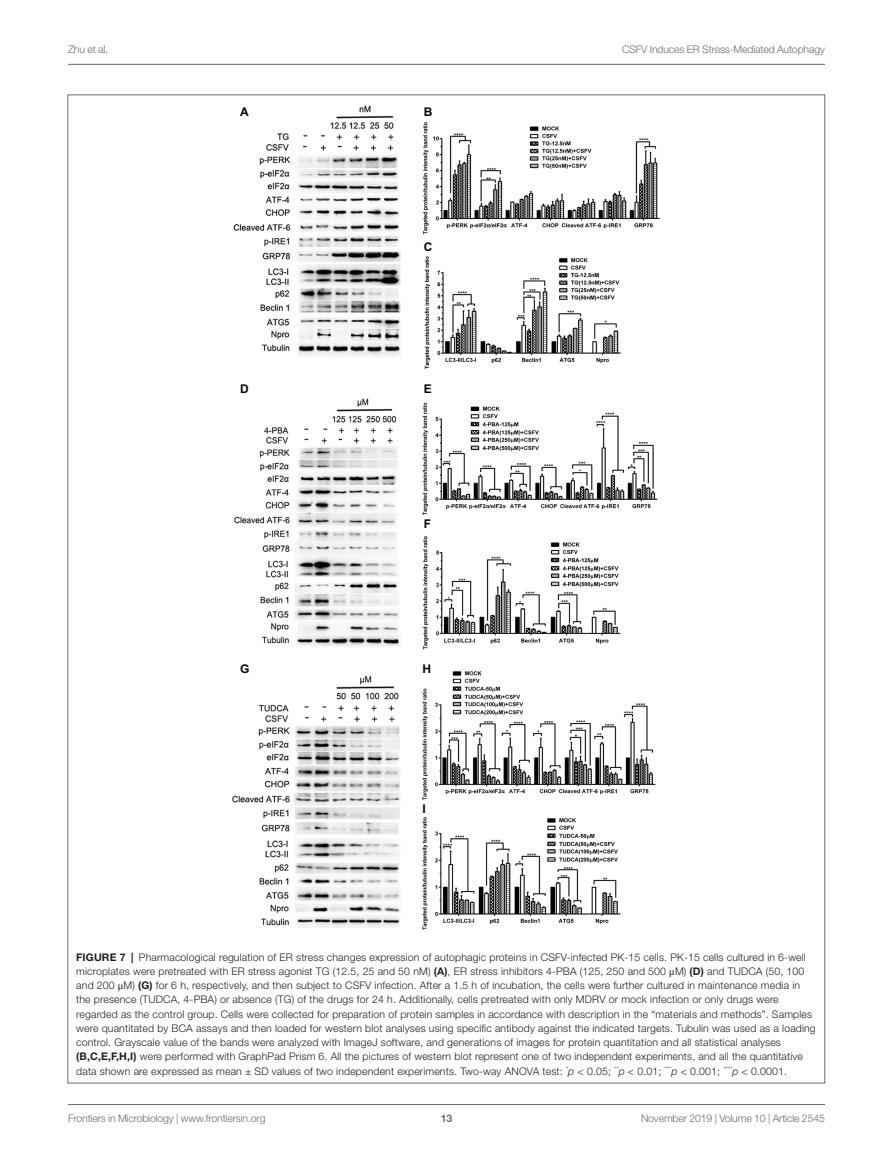
<style>
.page{position:relative;width:893px;height:1170px;background:#fff}
.page>*{position:absolute;margin:0;border:0;box-sizing:border-box;transform-origin:0 0}
.t1{font:700 12px "Arial";color:#030505}
.FIG_LEG{font:300 10.5px/14.2px "Helvetica Neue LT Std";letter-spacing:.015em;color:#231f20}
.t2{font:300 10.5px "Helvetica Neue LT Std";letter-spacing:-.015em;color:#6c6d70}
.t3{font:700 10.5px "Helvetica Neue LT Std";color:#6c6d70}
.s1{font-weight:700}
.s2{font-family:"STIX General";font-weight:400}
.s3{font-style:italic}
</style>
<div class="page">
<hr style="left:68px;top:64px;width:757px;height:1px;background:#6c6d70">
<hr style="left:68px;top:1104px;width:757px;height:1px;background:#6c6d70">
<img style="left:232px;top:105px;width:428px;height:825px">
<p class="t2" style="left:68px;top:42px;width:42px">Zhu et al.</p>
<p class="t2" style="left:622px;top:42px;width:204px">CSFV Induces ER Stress-Mediated Autophagy</p>
<p class="t1" style="left:240px;top:104px;width:10px">A</p>
<p class="t1" style="left:424px;top:104px;width:10px">B</p>
<p class="t1" style="left:424px;top:239px;width:10px">C</p>
<p class="t1" style="left:240px;top:381px;width:10px">D</p>
<p class="t1" style="left:424px;top:381px;width:10px">E</p>
<p class="t1" style="left:424px;top:516px;width:9px">F</p>
<p class="t1" style="left:240px;top:661px;width:11px">G</p>
<p class="t1" style="left:422px;top:661px;width:10px">H</p>
<p class="t1" style="left:422px;top:800px;width:5px">I</p>
<p class="FIG_LEG" style="left:76px;top:949px;width:741px"><span class="s1">FIGURE 7 |</span> Pharmacological regulation of ER stress changes expression of autophagic proteins in CSFV-infected PK-15 cells. PK-15 cells cultured in 6-well microplates were pretreated with ER stress agonist TG (12.5, 25 and 50 nM) <span class="s1">(A)</span>, ER stress inhibitors 4-PBA (125, 250 and 500 <span class="s2">μ</span>M) <span class="s1">(D)</span> and TUDCA (50, 100 and 200 <span class="s2">μ</span>M) <span class="s1">(G)</span> for 6 h, respectively, and then subject to CSFV infection. After a 1.5 h of incubation, the cells were further cultured in maintenance media in the presence (TUDCA, 4-PBA) or absence (TG) of the drugs for 24 h. Additionally, cells pretreated with only MDRV or mock infection or only drugs were regarded as the control group. Cells were collected for preparation of protein samples in accordance with description in the “materials and methods”. Samples were quantitated by BCA assays and then loaded for western blot analyses using specific antibody against the indicated targets. Tubulin was used as a loading control. Grayscale value of the bands were analyzed with ImageJ software, and generations of images for protein quantitation and all statistical analyses <span class="s1">(B,C,E,F,H,I)</span> were performed with GraphPad Prism 6. All the pictures of western blot represent one of two independent experiments, and all the quantitative data shown are expressed as mean ± SD values of two independent experiments. Two-way ANOVA test: <sup>*</sup><span class="s3">p</span> &lt; 0.05; <sup>**</sup><span class="s3">p</span> &lt; 0.01; <sup>***</sup><span class="s3">p</span> &lt; 0.001; <sup>****</sup><span class="s3">p</span> &lt; 0.0001.</p>
<p class="t2" style="left:68px;top:1111px;width:199px">Frontiers in Microbiology | www.frontiersin.org</p>
<p class="t3" style="left:441px;top:1111px;width:13px">13</p>
<p class="t2" style="left:641px;top:1111px;width:185px">November 2019 | Volume 10 | Article 2545</p>
</div>
